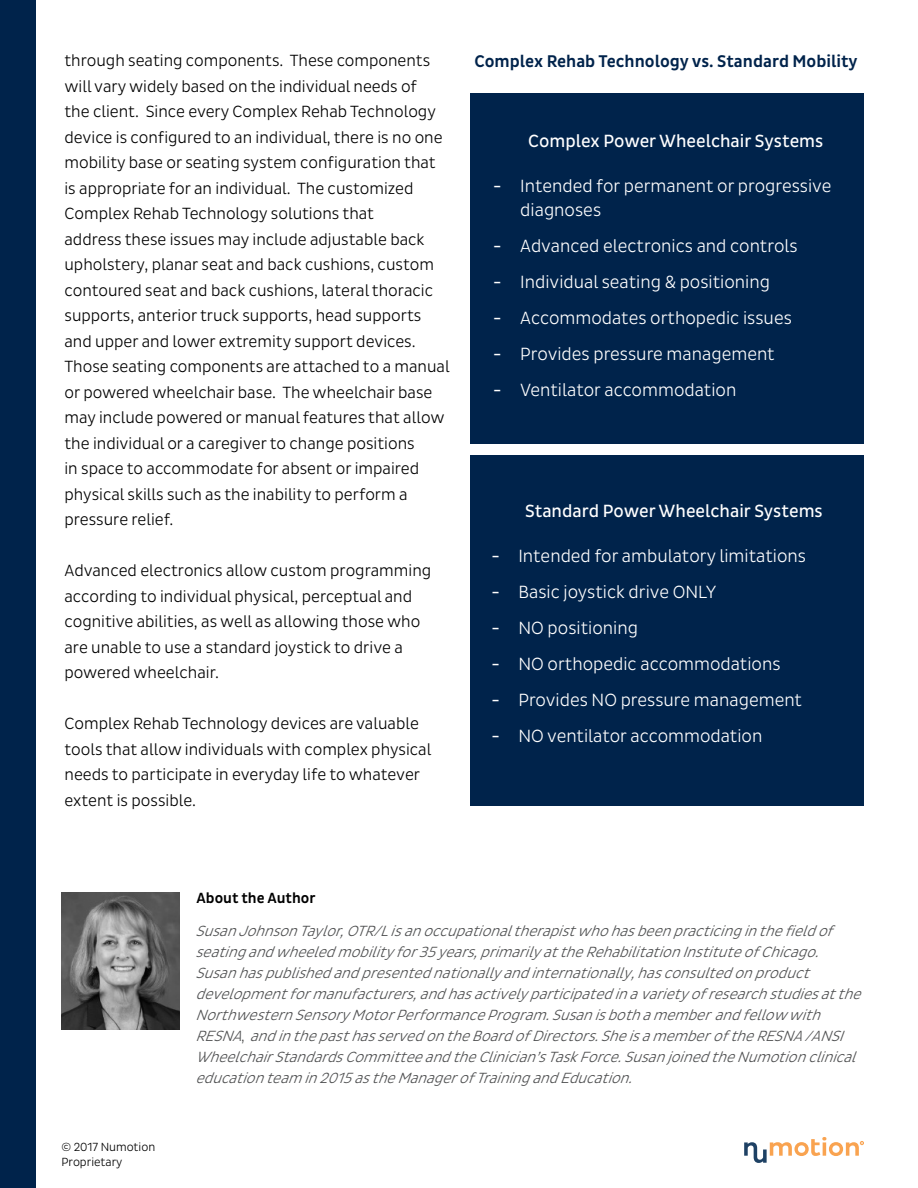
<style>
.page{position:relative;width:918px;height:1188px;background:#fff}
.page>*{position:absolute;margin:0;border:0;box-sizing:border-box;transform-origin:0 0}
.t1{font:300 18px/24px "Pluto Sans Cond";color:#fff}
.t2{font:18px "Pluto Sans Cond";color:#fff}
.t3{font:500 17.25px "Pluto Sans Cond";color:#00234b}
.t4{font:300 16.5px/25.5px "Pluto Sans Cond";color:#000}
.t5{font:italic 300 15px/21px "Pluto Sans Cond";color:#4f5051}
.t6{font:500 15px "Pluto Sans Cond";color:#000}
.t7{font:300 12px/14.4px "Pluto Sans Cond";color:#000}
.s1{font-weight:400}
.s2{font-style:normal}
</style>
<div class="page">
<svg style="left:744px;top:1137px;width:120px;height:26px"></svg>
<div style="left:0;top:0;width:36px;height:1188px;background:#00234b"></div>
<div style="left:471px;top:93px;width:393px;height:351px;background:#00234b"></div>
<div style="left:471px;top:455px;width:393px;height:351px;background:#00234b"></div>
<img style="left:61px;top:892px;width:119px;height:137px">
<p class="t4" style="left:64px;top:49px;width:387px">through seating components. These components will vary widely based on the individual needs of<br>the client. Since every Complex Rehab Technology device is configured to an individual, there is no one mobility base or seating system configuration that is appropriate for an individual. The customized Complex Rehab Technology solutions that<br>address these issues may include adjustable back upholstery, planar seat and back cushions, custom contoured seat and back cushions, lateral thoracic supports, anterior truck supports, head supports and upper and lower extremity support devices.<br>Those seating components are attached to a manual or powered wheelchair base. The wheelchair base may include powered or manual features that allow the individual or a caregiver to change positions<br>in space to accommodate for absent or impaired physical skills such as the inability to perform a pressure relief.</p>
<p class="t4" style="left:64px;top:559px;width:368px">Advanced electronics allow custom programming according to individual physical, perceptual and cognitive abilities, as well as allowing those who are unable to use a standard joystick to drive a powered wheelchair.</p>
<p class="t4" style="left:64px;top:712px;width:368px">Complex Rehab Technology devices are valuable tools that allow individuals with complex physical needs to participate in everyday life to whatever extent is possible.</p>
<p class="t3" style="left:474px;top:54px;width:385px">Complex Rehab Technology vs. Standard Mobility</p>
<p class="t2" style="left:528px;top:134px;width:297px">Complex Power Wheelchair Systems</p>
<p class="t1" style="left:520px;top:175px;width:313px;text-indent:-27px"><span class="s1">-</span> Intended for permanent or progressive diagnoses</p>
<p class="t1" style="left:493px;top:235px;width:306px"><span class="s1">-</span> Advanced electronics and controls</p>
<p class="t1" style="left:493px;top:271px;width:278px"><span class="s1">-</span> Individual seating &amp; positioning</p>
<p class="t1" style="left:493px;top:307px;width:300px"><span class="s1">-</span> Accommodates orthopedic issues</p>
<p class="t1" style="left:493px;top:343px;width:283px"><span class="s1">-</span> Provides pressure management</p>
<p class="t1" style="left:493px;top:379px;width:245px"><span class="s1">-</span> Ventilator accommodation</p>
<p class="t2" style="left:525px;top:504px;width:299px">Standard Power Wheelchair Systems</p>
<p class="t1" style="left:491px;top:545px;width:316px"><span class="s1">-</span> Intended for ambulatory limitations</p>
<p class="t1" style="left:491px;top:581px;width:226px"><span class="s1">-</span> Basic joystick drive ONLY</p>
<p class="t1" style="left:491px;top:617px;width:148px"><span class="s1">-</span> NO positioning</p>
<p class="t1" style="left:491px;top:653px;width:291px"><span class="s1">-</span> NO orthopedic accommodations</p>
<p class="t1" style="left:491px;top:689px;width:312px"><span class="s1">-</span> Provides NO pressure management</p>
<p class="t1" style="left:491px;top:725px;width:273px"><span class="s1">-</span> NO ventilator accommodation</p>
<p class="t7" style="left:62px;top:1141px;width:95px">© 2017 Numotion<br>Proprietary</p>
<p class="t6" style="left:197px;top:892px;width:121px">About the Author</p>
<p class="t5" style="left:195px;top:922px;width:671px">SusanJohnsonTaylor,OTR/L isanoccupationaltherapistwhohasbeenpracticingin thefieldof seatingand wheeledmobilityfor 35years,primarilyattheRehabilitationInstituteof Chicago.<br>Susanhaspublishedandpresentednationally andinternationally,hasconsultedonproduct developmentfor manufacturers,andhasactivelyparticipatedina varietyof researchstudiesatthe NorthwesternSensoryMotorPerformanceProgram.Susanisbothamember andfellow with RESNA<span class="s2">,</span> andin thepasthasservedon theBoardof Directors.Sheisamemberof theRESNA/ANSI WheelchairStandardsCommitteeand theClinician’sTaskForce.Susanjoined theNumotionclinical educationteam in2015as theManagerof TrainingandEducation.</p>
</div>
